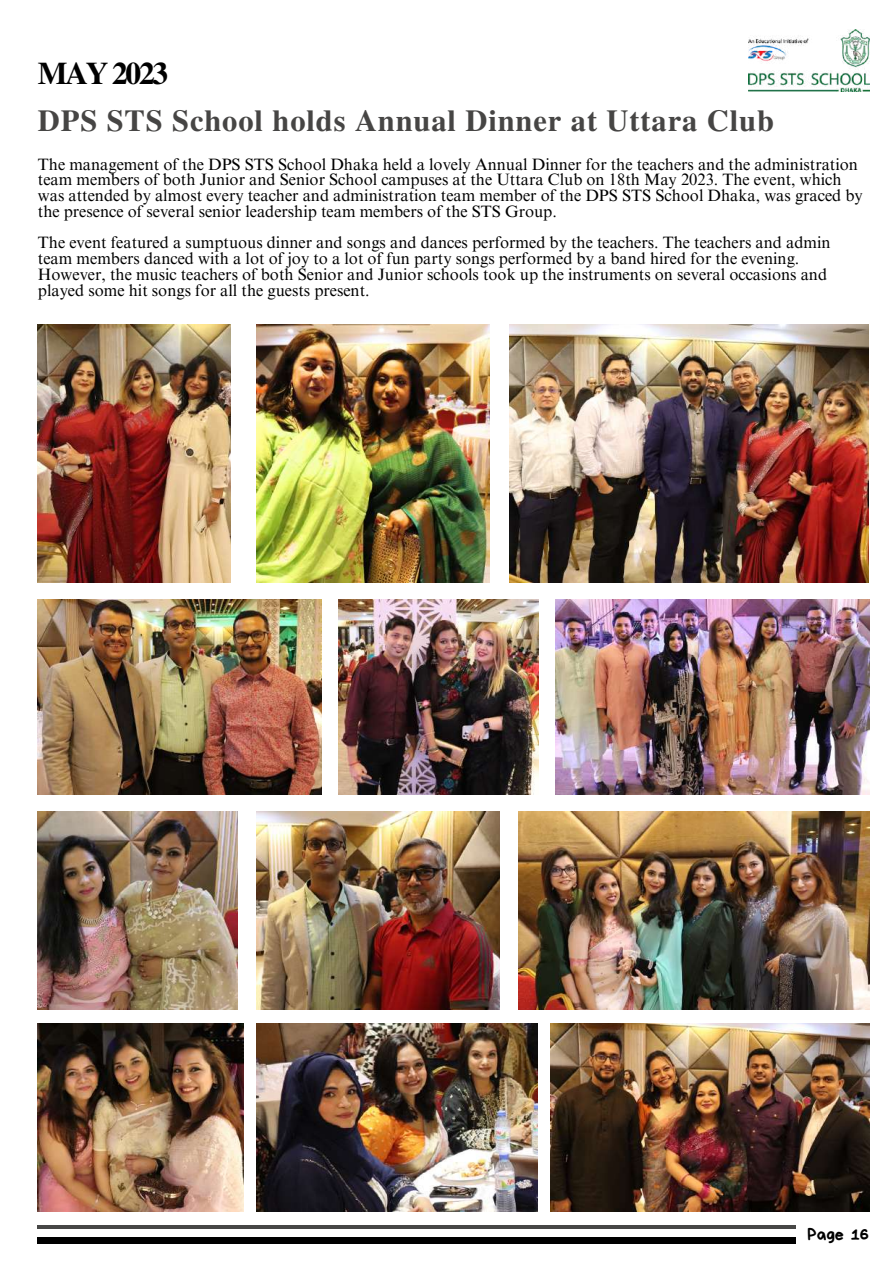
<style>
.page{position:relative;width:893px;height:1264px;background:#fff}
.page>*{position:absolute;margin:0;border:0;box-sizing:border-box;transform-origin:0 0}
.t1{font:700 31.5px "Te X Gyre Termes";letter-spacing:-.07em;color:#000}
.t2{font:700 30.45px "Te X Gyre Termes";letter-spacing:.03em;color:#464544}
.t3{font:18px "Bryndan Write";color:#000}
.t4{font:16.5px/15.8px "Times NRMT Pro";color:#000}
</style>
<div class="page">
<div style="left:38px;top:1237px;width:758px;height:7px;background:#000"></div>
<hr style="left:38px;top:1225px;width:758px;height:3px;background:#474746">
<img style="left:748px;top:29px;width:121px;height:62px">
<img style="left:38px;top:324px;width:192px;height:258px">
<img style="left:509px;top:324px;width:359px;height:258px">
<img style="left:38px;top:599px;width:283px;height:195px">
<img style="left:38px;top:811px;width:199px;height:198px">
<img style="left:338px;top:599px;width:200px;height:195px">
<img style="left:555px;top:599px;width:314px;height:195px">
<img style="left:256px;top:324px;width:233px;height:258px">
<img style="left:256px;top:811px;width:243px;height:198px">
<img style="left:38px;top:1023px;width:206px;height:187px">
<img style="left:256px;top:1023px;width:282px;height:187px">
<img style="left:518px;top:811px;width:351px;height:198px">
<img style="left:550px;top:1023px;width:319px;height:187px">
<h1 class="t1" style="left:38px;top:49px;width:132px">MAY 2023</h1>
<h2 class="t2" style="left:38px;top:97px;width:737px">DPS STS School holds Annual Dinner at Uttara Club</h2>
<p class="t4" style="left:38px;top:158px;width:826px">The management of the DPS STS School Dhaka held a lovely Annual Dinner for the teachers and the administration team members of both Junior and Senior School campuses at the Uttara Club on 18th May 2023. The event, which was attended by almost every teacher and administration team member of the DPS STS School Dhaka, was graced by the presence of several senior leadership team members of the STS Group.</p>
<p class="t4" style="left:38px;top:237px;width:794px">The event featured a sumptuous dinner and songs and dances performed by the teachers. The teachers and admin team members danced with a lot of joy to a lot of fun party songs performed by a band hired for the evening.<br>However, the music teachers of both Senior and Junior schools took up the instruments on several occasions and played some hit songs for all the guests present.</p>
<p class="t3" style="left:807px;top:1225px;width:63px">Page 16</p>
</div>
